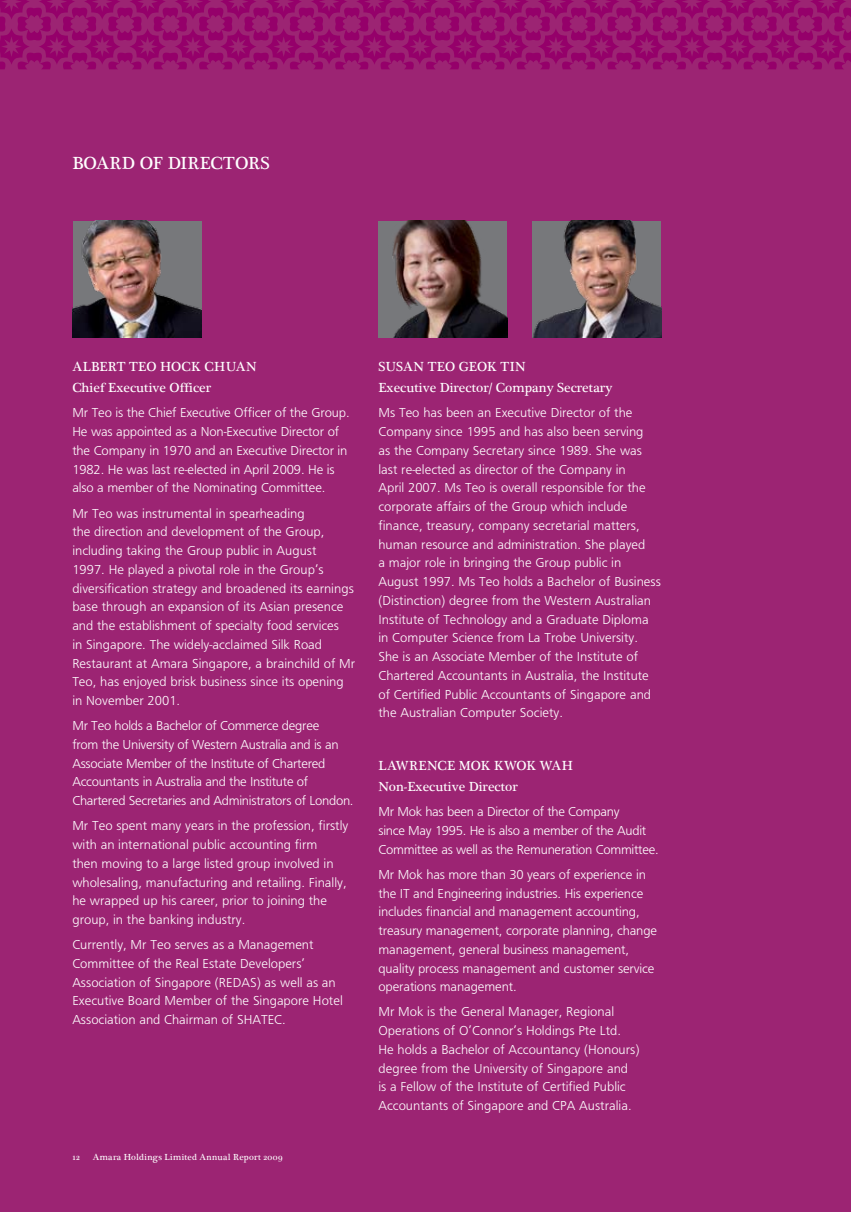
<style>
.page{position:relative;width:851px;height:1212px;background:#fff}
.page>*{position:absolute;margin:0;border:0;box-sizing:border-box;transform-origin:0 0}
.t1{font:18px "Plantagenet Cherokee";letter-spacing:.005em;color:#fff}
.t2{font:13.5px/18.8px "Frugal Sans Light DTC";color:#fff}
.t3{font:13.5px/18.8px "Frugal Sans Light DTC";letter-spacing:-.02em;color:#fff}
.t4{font:13.5px/21px "Plantagenet Cherokee";color:#fff}
.t5{font:9px "Plantagenet Cherokee";letter-spacing:.035em;color:#fff}
</style>
<div class="page">
<div style="left:0;top:0;width:850px;height:1212px;background:#9c2473"></div>
<svg style="left:0;top:0;width:850px;height:69px"></svg>
<img style="left:73px;top:221px;width:128px;height:116px">
<img style="left:378px;top:221px;width:129px;height:116px">
<img style="left:532px;top:221px;width:129px;height:116px">
<p class="t1" style="left:72px;top:152px;width:199px">BOARD OF DIRECTORS</p>
<p class="t4" style="left:72px;top:357px;width:186px">ALBERT TEO HOCK CHUAN<br>Chief Executive Officer</p>
<p class="t2" style="left:72px;top:405px;width:279px">Mr Teo is the Chief Executive Officer of the Group.<br>He was appointed as a Non-Executive Director of the Company in 1970 and an Executive Director in 1982. He was last re-elected in April 2009. He is also a member of the Nominating Committee.</p>
<p class="t2" style="left:72px;top:505px;width:284px">Mr Teo was instrumental in spearheading<br>the direction and development of the Group, including taking the Group public in August<br>1997. He played a pivotal role in the Group’s diversification strategy and broadened its earnings base through an expansion of its Asian presence and the establishment of specialty food services<br>in Singapore. The widely-acclaimed Silk Road Restaurant at Amara Singapore, a brainchild of Mr Teo, has enjoyed brisk business since its opening in November 2001.</p>
<p class="t3" style="left:72px;top:717px;width:283px">Mr Teo holds a Bachelor of Commerce degree<br>from the University of Western Australia and is an Associate Member of the Institute of Chartered Accountants in Australia and the Institute of Chartered Secretaries and Administrators of London.</p>
<p class="t2" style="left:72px;top:817px;width:277px">Mr Teo spent many years in the profession, firstly with an international public accounting firm<br>then moving to a large listed group involved in wholesaling, manufacturing and retailing. Finally, he wrapped up his career, prior to joining the group, in the banking industry.</p>
<p class="t2" style="left:72px;top:936px;width:272px">Currently, Mr Teo serves as a Management Committee of the Real Estate Developers’ Association of Singapore (REDAS) as well as an Executive Board Member of the Singapore Hotel Association and Chairman of SHATEC.</p>
<p class="t5" style="left:72px;top:1152px;width:9px">12</p>
<p class="t5" style="left:93px;top:1152px;width:191px">Amara Holdings Limited Annual Report 2009</p>
<p class="t4" style="left:378px;top:357px;width:235px">SUSAN TEO GEOK TIN<br>Executive Director/ Company Secretary</p>
<p class="t2" style="left:378px;top:405px;width:284px">Ms Teo has been an Executive Director of the Company since 1995 and has also been serving<br>as the Company Secretary since 1989. She was last re-elected as director of the Company in<br>April 2007. Ms Teo is overall responsible for the corporate affairs of the Group which include finance, treasury, company secretarial matters, human resource and administration. She played<br>a major role in bringing the Group public in August 1997. Ms Teo holds a Bachelor of Business (Distinction) degree from the Western Australian Institute of Technology and a Graduate Diploma in Computer Science from La Trobe University.<br>She is an Associate Member of the Institute of Chartered Accountants in Australia, the Institute of Certified Public Accountants of Singapore and the Australian Computer Society.</p>
<p class="t4" style="left:378px;top:755px;width:196px">LAWRENCE MOK KWOK WAH<br>Non-Executive Director</p>
<p class="t3" style="left:378px;top:803px;width:282px">Mr Mok has been a Director of the Company<br>since May 1995. He is also a member of the Audit<br>Committee as well as the Remuneration Committee.</p>
<p class="t2" style="left:378px;top:866px;width:280px">Mr Mok has more than 30 years of experience in the IT and Engineering industries. His experience includes financial and management accounting, treasury management, corporate planning, change management, general business management, quality process management and customer service operations management.</p>
<p class="t2" style="left:378px;top:1003px;width:262px">Mr Mok is the General Manager, Regional Operations of O’Connor’s Holdings Pte Ltd.<br>He holds a Bachelor of Accountancy (Honours) degree from the University of Singapore and<br>is a Fellow of the Institute of Certified Public Accountants of Singapore and CPA Australia.</p>
</div>
